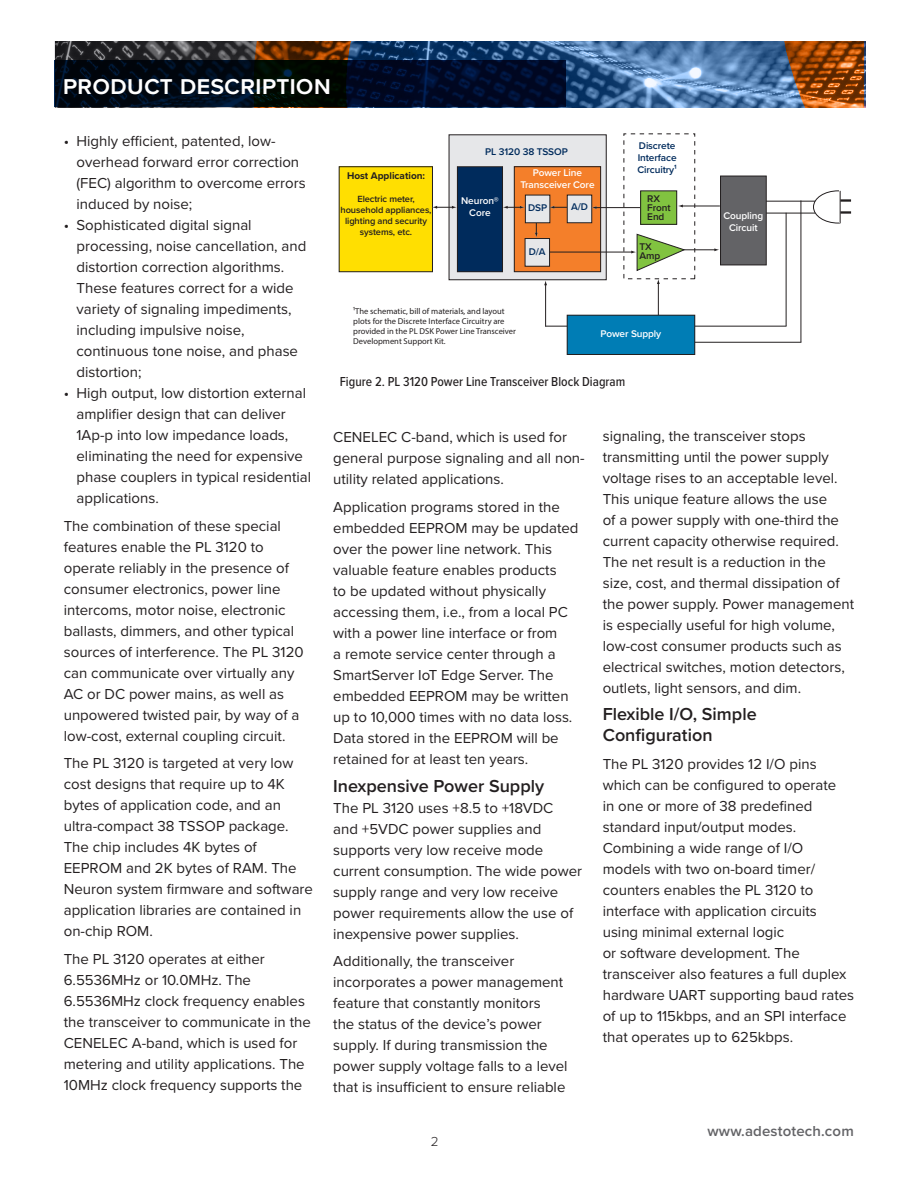
<style>
.page{position:relative;width:918px;height:1188px;background:#fff}
.page>*{position:absolute;margin:0;border:0;box-sizing:border-box;transform-origin:0 0}
.t1{font:600 27px "Proxima Nova";color:#fff}
.t2{font:600 18px/21px "Proxima Nova";color:#231f20}
.t3{font:15px/21px "Proxima Nova";color:#231f20}
.t4{font:600 15px "Proxima Nova";letter-spacing:.01em;color:#636366}
.t5{font:500 13.5px "Proxima Nova Cond";color:#231f20}
.t6{font:300 13.5px "Proxima Nova";color:#231f20}
.t7{font:600 10.05px/12px "Proxima Nova";letter-spacing:-.01em;color:#fff;text-align:center}
.t8{font:600 10.05px/12px "Proxima Nova";letter-spacing:-.01em;color:#002b5c}
.t9{font:700 10.05px "Proxima Nova";color:#231f20}
.t10{font:600 10.05px/9.3px "Proxima Nova";letter-spacing:-.01em;color:#231f20}
.t11{font:600 9.3px/11.1px "Proxima Nova";letter-spacing:-.01em;color:#231f20;text-align:center}
.t12{font:8.55px/10.2px "Myriad Pro";color:#231f20}
</style>
<div class="page">
<svg style="left:54px;top:41px;width:142px;height:67px;background:#3a3a3d"></svg>
<svg style="left:196px;top:41px;width:150px;height:67px;background:#5c361b"></svg>
<svg style="left:346px;top:41px;width:518px;height:67px;background:#586983"></svg>
<svg style="left:54px;top:60px;width:512px;height:47px;background:#000a1b"></svg>
<div style="left:449px;top:135px;width:157px;height:145px;background:#e6e7e9"></div>
<div style="left:449px;top:134px;width:158px;height:146px;border:1px solid #231f20"></div>
<div style="left:514px;top:167px;width:87px;height:105px;background:#f47f2a"></div>
<div style="left:514px;top:166px;width:87px;height:106px;border:1px solid #231f20"></div>
<div style="left:567px;top:195px;width:25px;height:28px;background:#e6e7e9"></div>
<div style="left:567px;top:195px;width:25px;height:28px;border:1px solid #231f20"></div>
<hr style="left:596px;top:207px;width:50px;height:1px;background:#231f20">
<svg style="left:592px;top:206px;width:5px;height:3px"></svg>
<hr style="left:546px;top:326px;width:240px;height:1px;background:#231f20">
<svg style="left:503px;top:206px;width:22px;height:3px"></svg>
<svg style="left:550px;top:206px;width:17px;height:3px"></svg>
<hr style="left:682px;top:206px;width:38px;height:1px;background:#231f20">
<svg style="left:535px;top:223px;width:3px;height:15px"></svg>
<hr style="left:543px;top:252px;width:89px;height:1px;background:#231f20">
<hr style="left:658px;top:283px;width:1px;height:32px;background:#231f20">
<hr style="left:684px;top:249px;width:31px;height:1px;background:#231f20">
<hr style="left:545px;top:284px;width:1px;height:43px;background:#231f20">
<hr style="left:695px;top:342px;width:106px;height:1px;background:#231f20">
<hr style="left:766px;top:201px;width:49px;height:1px;background:#231f20">
<hr style="left:766px;top:213px;width:49px;height:1px;background:#231f20">
<hr style="left:786px;top:213px;width:1px;height:113px;background:#231f20">
<hr style="left:801px;top:201px;width:1px;height:141px;background:#231f20">
<svg style="left:813px;top:190px;width:39px;height:34px"></svg>
<div style="left:457px;top:167px;width:46px;height:105px;background:#002b5c"></div>
<div style="left:457px;top:166px;width:46px;height:106px;border:1px solid #231f20"></div>
<div style="left:525px;top:195px;width:25px;height:28px;background:#e6e7e9"></div>
<div style="left:525px;top:195px;width:25px;height:28px;border:1px solid #231f20"></div>
<div style="left:525px;top:239px;width:25px;height:27px;background:#e6e7e9"></div>
<div style="left:525px;top:238px;width:25px;height:29px;border:1px solid #231f20"></div>
<svg style="left:631px;top:233px;width:55px;height:38px"></svg>
<div style="left:641px;top:191px;width:36px;height:33px;background:#81c340"></div>
<div style="left:640px;top:190px;width:37px;height:35px;border:1px solid #231f20"></div>
<div style="left:721px;top:176px;width:45px;height:89px;background:#636366"></div>
<div style="left:720px;top:176px;width:47px;height:89px;border:1px solid #231f20"></div>
<div style="left:567px;top:315px;width:128px;height:39px;background:#007db5"></div>
<div style="left:567px;top:315px;width:128px;height:40px;border:1px solid #231f20"></div>
<div style="left:339px;top:167px;width:93px;height:105px;background:#ffdf01"></div>
<div style="left:339px;top:166px;width:94px;height:106px;border:1px solid #231f20"></div>
<svg style="left:432px;top:206px;width:25px;height:3px"></svg>
<h1 class="t1" style="left:63px;top:65px;width:270px">product description</h1>
<p class="t3" style="left:77px;top:130px;width:231px;text-indent:-13px">• Highly efficient, patented, low&shy;overhead forward error correction (FEC) algorithm to overcome errors induced by noise;</p>
<p class="t3" style="left:77px;top:214px;width:231px;text-indent:-13px">• Sophisticated digital signal processing, noise cancellation, and distortion correction algorithms.<br>These features correct for a wide variety of signaling impediments, including impulsive noise, continuous tone noise, and phase distortion;</p>
<p class="t3" style="left:77px;top:382px;width:236px;text-indent:-13px">• High output, low distortion external amplifier design that can deliver<br>1Ap-p into low impedance loads, eliminating the need for expensive phase couplers in typical residential applications.</p>
<p class="t3" style="left:64px;top:514px;width:241px">The combination of these special features enable the PL 3120 to operate reliably in the presence of consumer electronics, power line intercoms, motor noise, electronic ballasts, dimmers, and other typical sources of interference. The PL 3120 can communicate over virtually any AC or DC power mains, as well as unpowered twisted pair, by way of a low-cost, external coupling circuit.</p>
<p class="t3" style="left:64px;top:752px;width:251px">The PL 3120 is targeted at very low cost designs that require up to 4K bytes of application code, and an ultra-compact 38 TSSOP package.<br>The chip includes 4K bytes of<br>EEPROM and 2K bytes of RAM. The<br>Neuron system firmware and software application libraries are contained in on-chip ROM.</p>
<p class="t3" style="left:64px;top:948px;width:249px">The PL 3120 operates at either 6.5536MHz or 10.0MHz. The 6.5536MHz clock frequency enables the transceiver to communicate in the CENELEC A-band, which is used for metering and utility applications. The 10MHz clock frequency supports the</p>
<p class="t9" style="left:347px;top:168px;width:80px">Host Application:</p>
<p class="t11" style="left:341px;top:193px;width:93px">Electric meter, household appliances, lighting and security systems, etc.</p>
<p class="t8" style="left:485px;top:145px;width:84px">PL 3120 38 TSSOP</p>
<p class="t7" style="left:461px;top:194px;width:39px">Neuron®<br>Core</p>
<p class="t7" style="left:520px;top:166px;width:76px">Power Line<br>Transceiver Core</p>
<p class="t8" style="left:528px;top:201px;width:21px">DSP</p>
<p class="t8" style="left:529px;top:246px;width:18px">D/A</p>
<p class="t8" style="left:571px;top:201px;width:18px">A/D</p>
<p class="t8" style="left:638px;top:139px;width:41px">Discrete<br>Interface<br>Circuitry¹</p>
<p class="t10" style="left:647px;top:193px;width:25px">RX<br>Front<br>End</p>
<p class="t10" style="left:639px;top:241px;width:22px">TX<br>Amp</p>
<p class="t12" style="left:353px;top:306px;width:164px">¹The schematic, bill of materials, and layout plots for the Discrete Interface Circuitry are provided in the PL DSK Power Line Transceiver Development Support Kit.</p>
<p class="t5" style="left:340px;top:372px;width:287px">Figure 2. PL 3120 Power Line Transceiver Block Diagram</p>
<p class="t7" style="left:601px;top:327px;width:62px">Power Supply</p>
<p class="t7" style="left:724px;top:209px;width:41px">Coupling<br>Circuit</p>
<p class="t3" style="left:333px;top:426px;width:253px">CENELEC C-band, which is used for general purpose signaling and all non&shy;utility related applications.</p>
<p class="t3" style="left:333px;top:496px;width:247px">Application programs stored in the embedded EEPROM may be updated over the power line network. This valuable feature enables products<br>to be updated without physically accessing them, i.e., from a local PC with a power line interface or from<br>a remote service center through a SmartServer IoT Edge Server. The embedded EEPROM may be written up to 10,000 times with no data loss.<br>Data stored in the EEPROM will be retained for at least ten years.</p>
<p class="t2" style="left:333px;top:775px;width:212px">Inexpensive Power Supply</p>
<p class="t3" style="left:333px;top:796px;width:250px">The PL 3120 uses +8.5 to +18VDC<br>and +5VDC power supplies and supports very low receive mode current consumption. The wide power supply range and very low receive power requirements allow the use of inexpensive power supplies.</p>
<p class="t3" style="left:333px;top:950px;width:236px">Additionally, the transceiver incorporates a power management feature that constantly monitors<br>the status of the device’s power supply. If during transmission the power supply voltage falls to a level that is insufficient to ensure reliable</p>
<p class="t6" style="left:431px;top:1131px;width:9px">2</p>
<p class="t3" style="left:603px;top:425px;width:253px">signaling, the transceiver stops transmitting until the power supply voltage rises to an acceptable level.<br>This unique feature allows the use<br>of a power supply with one-third the current capacity otherwise required.<br>The net result is a reduction in the size, cost, and thermal dissipation of the power supply. Power management is especially useful for high volume, low-cost consumer products such as electrical switches, motion detectors, outlets, light sensors, and dim.</p>
<p class="t2" style="left:603px;top:703px;width:155px">Flexible I/O, Simple<br>Configuration</p>
<p class="t3" style="left:603px;top:753px;width:253px">The PL 3120 provides 12 I/O pins which can be configured to operate<br>in one or more of 38 predefined standard input/output modes.<br>Combining a wide range of I/O models with two on-board timer/ counters enables the PL 3120 to interface with application circuits using minimal external logic<br>or software development. The transceiver also features a full duplex hardware UART supporting baud rates of up to 115kbps, and an SPI interface that operates up to 625kbps.</p>
<p class="t4" style="left:707px;top:1120px;width:148px">www.adestotech.com</p>
</div>
